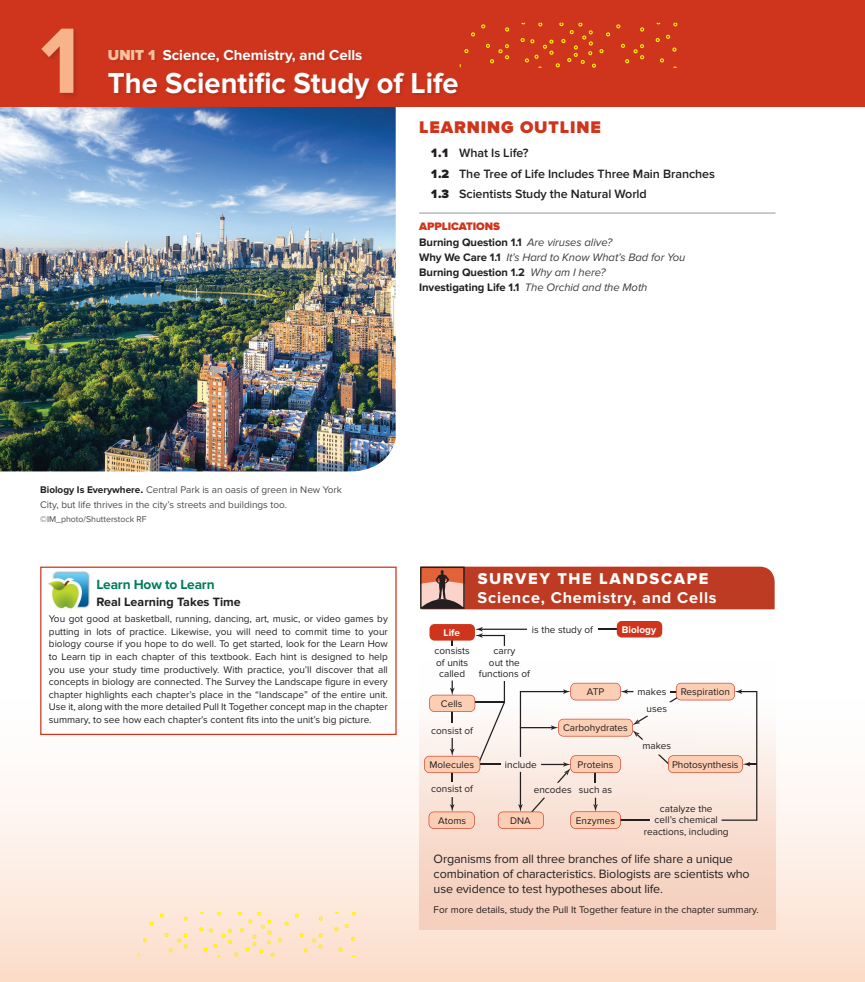
<style>
.page{position:relative;width:865px;height:982px;background:#fff}
.page>*{position:absolute;margin:0;border:0;box-sizing:border-box;transform-origin:0 0}
.bch_nm_u1{font:700 96.25px "Proxima Nova";color:#f9b38a}
.bch_tt{font:700 30px "Proxima Nova";color:#fff}
.bchop_lntt_u1{font:900 17.5px "Proxima Nova";letter-spacing:.05em;color:#cf351c}
.bchop_estx{font:700 16.25px/18.1px "Proxima Nova";letter-spacing:.05em;color:#fff}
.bch_tt-2{font:700 15px "Proxima Nova";color:#fff}
.bchop_tt{font:700 13.75px "Proxima Nova";letter-spacing:-.015em;color:#007d59}
.bchfa_so{font:12.5px/15px "Proxima Nova";letter-spacing:-.01em;color:#231f20}
.t1{font:600 12.5px "Proxima Nova";letter-spacing:-.005em;color:#231f20}
.bchop_st{font:700 12.5px "Proxima Nova";color:#231f20}
.bchop_ln_a{font:700 11.25px "Proxima Nova";letter-spacing:-.005em;color:#231f20}
.bchop_ln_a-2{font:italic 11.25px "Proxima Nova";letter-spacing:-.005em;color:#3e3e3f}
.bch_ln_a_ha_u6{font:900 11.25px "Proxima Nova";letter-spacing:-.005em;color:#cf351c}
.bchop_tx{font:10px/12.5px "Proxima Nova";color:#231f20;text-align:center}
.bchop_ct{font:10px/14.8px "Proxima Nova";color:#4b4c4d}
.bchfa_so-2{font:10px "Proxima Nova";color:#231f20}
.t2{font:700 10px "Proxima Nova";color:#fff}
.bchop_ct-2{font:8.75px "Proxima Nova";color:#4b4c4d}
.s1{font-weight:900;color:#fbc29e}
.s2{font-weight:900}
.s3{font-weight:400;font-style:italic;color:#3e3e3f}
.s4{font-weight:700;font-style:normal;color:#231f20}
.s5{font-weight:700;color:#231f20}
.s6{font-weight:700;font-size:11.25px;color:#231f20}
.s7{font-family:"Proxima Nova Extrabld";font-weight:400}
</style>
<div class="page">
<div style="left:0;top:679px;width:865px;height:302px;background:linear-gradient(to bottom,#fff,#fcdfce)"></div>
<img style="left:0;top:106px;width:396px;height:365px">
<div style="left:0;top:0;width:865px;height:106px;background:#cf351c"></div>
<div style="left:40px;top:27px;width:40px;height:73px;background:#231f20;opacity:.2"></div>
<hr style="left:419px;top:213px;width:356px;height:1px;background:#939598">
<img style="left:48px;top:571px;width:42px;height:38px">
<div style="left:40px;top:566px;width:356px;height:169px;border:1px solid #cf351c"></div>
<div style="left:108px;top:49px;width:354px;height:54px;background:#231f20;opacity:.15"></div>
<div style="left:419px;top:662px;width:356px;height:267px;background:linear-gradient(to bottom,#fafeff,#f3c9b5)"></div>
<svg style="left:421px;top:566px;width:353px;height:43px;background:#bd452d"></svg>
<div style="left:420px;top:566px;width:44px;height:42px;border:1px solid #231f20"></div>
<svg style="left:451px;top:640px;width:2px;height:6px"></svg>
<svg style="left:598px;top:628px;width:18px;height:2px"></svg>
<svg style="left:475px;top:627px;width:52px;height:19px"></svg>
<hr style="left:620px;top:819px;width:31px;height:1px;background:#231f20">
<div style="left:616px;top:621px;width:46px;height:16px;background:#cf351c;border-radius:5px"></div>
<div style="left:429px;top:624px;width:46px;height:16px;background:#cf351c;border-radius:5px"></div>
<svg style="left:658px;top:682px;width:99px;height:138px"></svg>
<svg style="left:424px;top:680px;width:224px;height:148px"></svg>
<svg style="left:486px;top:44px;width:23px;height:19px"></svg>
<svg style="left:505px;top:27px;width:4px;height:5px"></svg>
<svg style="left:464px;top:49px;width:4px;height:4px"></svg>
<svg style="left:471px;top:32px;width:4px;height:4px"></svg>
<svg style="left:481px;top:24px;width:4px;height:4px"></svg>
<svg style="left:621px;top:44px;width:23px;height:19px"></svg>
<svg style="left:640px;top:27px;width:4px;height:5px"></svg>
<svg style="left:616px;top:24px;width:4px;height:4px"></svg>
<svg style="left:655px;top:38px;width:4px;height:4px"></svg>
<svg style="left:660px;top:58px;width:4px;height:4px"></svg>
<svg style="left:666px;top:35px;width:4px;height:4px"></svg>
<svg style="left:672px;top:47px;width:4px;height:5px"></svg>
<svg style="left:520px;top:23px;width:90px;height:45px"></svg>
<svg style="left:164px;top:932px;width:24px;height:20px"></svg>
<svg style="left:184px;top:916px;width:4px;height:4px"></svg>
<svg style="left:143px;top:938px;width:4px;height:4px"></svg>
<svg style="left:149px;top:921px;width:5px;height:4px"></svg>
<svg style="left:160px;top:913px;width:4px;height:4px"></svg>
<svg style="left:299px;top:932px;width:24px;height:20px"></svg>
<svg style="left:319px;top:916px;width:4px;height:4px"></svg>
<svg style="left:295px;top:913px;width:4px;height:4px"></svg>
<svg style="left:334px;top:927px;width:4px;height:4px"></svg>
<svg style="left:352px;top:912px;width:4px;height:3px"></svg>
<svg style="left:338px;top:947px;width:4px;height:4px"></svg>
<svg style="left:344px;top:923px;width:5px;height:5px"></svg>
<svg style="left:351px;top:936px;width:4px;height:4px"></svg>
<svg style="left:199px;top:912px;width:90px;height:44px;background:#fce4c7"></svg>
<p class="bch_nm_u1" style="left:40px;top:5px;width:41px">1</p>
<p class="bch_tt-2" style="left:108px;top:46px;width:256px"><span class="s1">UNIT 1</span> Science, Chemistry, and Cells</p>
<p class="bch_tt" style="left:108px;top:66px;width:352px">The Scientific Study of Life</p>
<p class="bchop_lntt_u1" style="left:419px;top:117px;width:183px">LEARNING OUTLINE</p>
<p class="t1" style="left:430px;top:146px;width:100px"><span class="s2">1.1</span> What Is Life?</p>
<p class="t1" style="left:430px;top:166px;width:286px"><span class="s2">1.2</span> The Tree of Life Includes Three Main Branches</p>
<p class="t1" style="left:430px;top:187px;width:218px"><span class="s2">1.3</span> Scientists Study the Natural World</p>
<p class="bch_ln_a_ha_u6" style="left:419px;top:219px;width:82px">APPLICATIONS</p>
<p class="bchop_ln_a" style="left:419px;top:236px;width:195px">Burning Question 1.1 <span class="s3">Are viruses alive?</span></p>
<p class="bchop_ln_a-2" style="left:419px;top:251px;width:268px"><span class="s4">Why We Care 1.1</span> It’s Hard to Know What’s Bad for You</p>
<p class="bchop_ln_a" style="left:419px;top:266px;width:188px">Burning Question 1.2 <span class="s3">Why am I here?</span></p>
<p class="bchop_ln_a" style="left:419px;top:281px;width:230px">Investigating Life 1.1 <span class="s3">The Orchid and the Moth</span></p>
<p class="bchop_ct" style="left:40px;top:482px;width:303px"><span class="s5">Biology Is Everywhere</span><span class="s6">.</span> Central Park is an oasis of green in New York<br>City, but life thrives in the city’s streets and buildings too.</p>
<p class="bchop_ct-2" style="left:40px;top:514px;width:108px">©IM_photo/Shutterstock RF</p>
<p class="bchop_tt" style="left:96px;top:576px;width:120px">Learn How to Learn</p>
<p class="bchop_st" style="left:96px;top:595px;width:146px">Real Learning Takes Time</p>
<p class="bchop_tx" style="left:49px;top:613px;width:340px;text-align:justify">You got good at basketball, running, dancing, art, music, or video games by putting in lots of practice. Likewise, you will need to commit time to your biology course if you hope to do well. To get started, look for the Learn How to Learn tip in each chapter of this textbook. Each hint is designed to help you use your study time productively. With practice, you’ll discover that all concepts in biology are connected. The Survey the Landscape figure in every chapter highlights each chapter’s place in the “landscape” of the entire unit.<br>Use it, along with the more detailed Pull It Together concept map in the chapter summary, to see how each chapter’s content fits into the unit’s big picture.</p>
<p class="t2" style="left:443px;top:626px;width:18px">Life</p>
<p class="bchop_tx" style="left:434px;top:645px;width:37px;line-height:11.2px;text-align:left">consists of units called</p>
<p class="bchop_estx" style="left:477px;top:570px;width:240px"><span class="s7">SURVEY THE LANDSCAPE<br></span>Science, Chemistry, and Cells</p>
<p class="bchop_tx" style="left:532px;top:623px;width:63px">is the study of</p>
<p class="bchop_tx" style="left:479px;top:645px;width:53px;line-height:11.2px">carry<br>out the functions of</p>
<p class="t2" style="left:622px;top:623px;width:36px">Biology</p>
<p class="bchop_tx" style="left:441px;top:697px;width:23px">Cells</p>
<p class="bchop_tx" style="left:431px;top:724px;width:43px">consist of</p>
<p class="bchop_tx" style="left:429px;top:758px;width:46px">Molecules</p>
<p class="bchop_tx" style="left:505px;top:758px;width:33px">include</p>
<p class="bchop_tx" style="left:586px;top:685px;width:19px">ATP</p>
<p class="bchop_tx" style="left:563px;top:721px;width:66px">Carbohydrates</p>
<p class="bchop_tx" style="left:577px;top:758px;width:37px">Proteins</p>
<p class="bchop_tx" style="left:431px;top:782px;width:43px">consist of</p>
<p class="bchop_tx" style="left:534px;top:784px;width:80px">encodes such as</p>
<p class="bchop_tx" style="left:438px;top:814px;width:29px">Atoms</p>
<p class="bchop_tx" style="left:510px;top:814px;width:22px">DNA</p>
<p class="bchop_tx" style="left:576px;top:814px;width:41px">Enzymes</p>
<p class="bchop_tx" style="left:637px;top:683px;width:31px;line-height:16.8px;text-align:right">makes uses</p>
<p class="bchop_tx" style="left:681px;top:685px;width:51px">Respiration</p>
<p class="bchop_tx" style="left:642px;top:739px;width:30px">makes</p>
<p class="bchop_tx" style="left:672px;top:758px;width:68px">Photosynthesis</p>
<p class="bchop_tx" style="left:644px;top:803px;width:86px;line-height:11.2px">catalyze the<br>cell’s chemical reactions, including</p>
<p class="bchfa_so" style="left:433px;top:851px;width:317px">Organisms from all three branches of life share a unique combination of characteristics. Biologists are scientists who use evidence to test hypotheses about life.</p>
<p class="bchfa_so-2" style="left:433px;top:904px;width:327px">For more details, study the Pull It Together feature in the chapter summary.</p>
</div>
